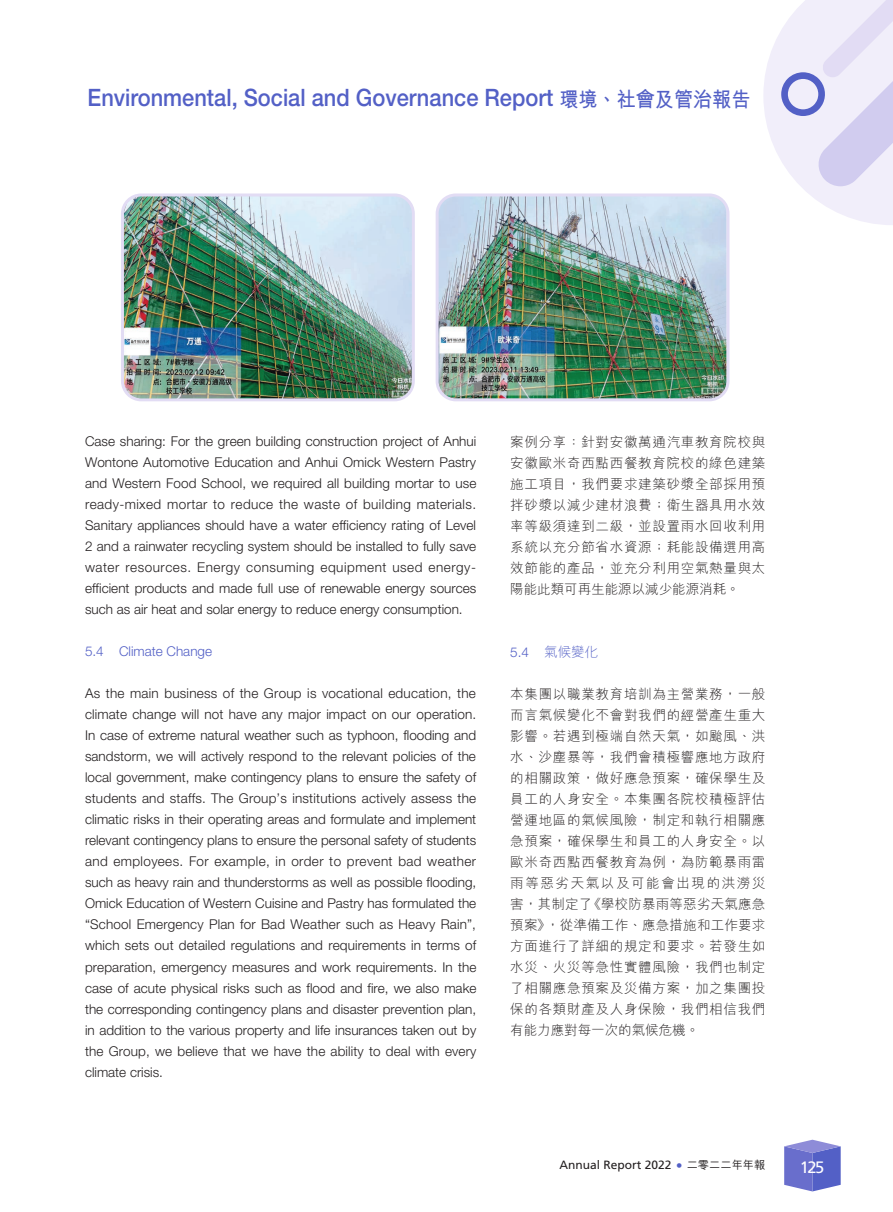
<style>
.page{position:relative;width:893px;height:1212px;background:#fff}
.page>*{position:absolute;margin:0;border:0;box-sizing:border-box;transform-origin:0 0}
.t1{font:500 24px "Helvetica Neue LT Std";color:#5360c6;scale:.91 1}
.t2{font:16.5px "Frutiger LT Std";color:#fff}
.t3{font:300 13.5px/21px "Helvetica Neue LT Std";color:#231f20;text-align:justify}
.t4{font:300 13.5px/21px "M Hei HK";letter-spacing:.055em;color:#231f20;text-align:justify}
.t5{font:300 13.5px "Helvetica Neue LT Std";color:#5360c6}
.t6{font:300 13.5px "M Hei HK";color:#5360c6}
.t7{font:12px "Frutiger LT Std";color:#231f20}
.s1{font-family:"M Hei HK";font-weight:700;font-size:21px}
.s2{font-family:"Helvetica Neue LT Std"}
.s3{font-family:"P Ming Li U";font-size:15px;color:#5360c6}
.s4{font-family:"M Hei HK";font-weight:500;font-size:11.25px}
</style>
<div class="page">
<svg style="left:784px;top:1140px;width:57px;height:51px"></svg>
<svg style="left:763px;top:0;width:130px;height:225px"></svg>
<img style="left:440px;top:197px;width:285px;height:200px">
<div style="left:436px;top:193px;width:293px;height:208px;border:3px solid #e2dcf4;border-radius:19px"></div>
<img style="left:125px;top:197px;width:286px;height:200px">
<div style="left:121px;top:193px;width:294px;height:208px;border:3px solid #e2dcf4;border-radius:19px"></div>
<h1 class="t1" style="left:88px;top:84px;width:730px">Environmental, Social and Governance Report <span class="s1">環境、社會及管治報告</span></h1>
<p class="t3" style="left:85px;top:431px;width:393px">Case sharing: For the green building construction project of Anhui Wontone Automotive Education and Anhui Omick Western Pastry and Western Food School, we required all building mortar to use ready-mixed mortar to reduce the waste of building materials.<br>Sanitary appliances should have a water efficiency rating of Level 2 and a rainwater recycling system should be installed to fully save water resources. Energy consuming equipment used energy&shy;efficient products and made full use of renewable energy sources such as air heat and solar energy to reduce energy consumption.</p>
<p class="t5" style="left:85px;top:643px;width:129px">5.4 Climate Change</p>
<p class="t3" style="left:85px;top:683px;width:393px">As the main business of the Group is vocational education, the climate change will not have any major impact on our operation.<br>In case of extreme natural weather such as typhoon, flooding and sandstorm, we will actively respond to the relevant policies of the local government, make contingency plans to ensure the safety of students and staffs. The Group’s institutions actively assess the climatic risks in their operating areas and formulate and implement relevant contingency plans to ensure the personal safety of students and employees. For example, in order to prevent bad weather such as heavy rain and thunderstorms as well as possible flooding, Omick Education of Western Cuisine and Pastry has formulated the “School Emergency Plan for Bad Weather such as Heavy Rain”, which sets out detailed regulations and requirements in terms of preparation, emergency measures and work requirements. In the case of acute physical risks such as flood and fire, we also make the corresponding contingency plans and disaster prevention plan, in addition to the various property and life insurances taken out by the Group, we believe that we have the ability to deal with every climate crisis.</p>
<p class="t4" style="left:510px;top:431px;width:257px">案例分享：針對安徽萬通汽車教育院校與安徽歐米奇西點西餐教育院校的綠色建築施工項目，我們要求建築砂漿全部採用預拌砂漿以減少建材浪費；衛生器具用水效率等級須達到二級，並設置雨水回收利用系統以充分節省水資源；耗能設備選用高效節能的產品，並充分利用空氣熱量與太陽能此類可再生能源以減少能源消耗。</p>
<p class="t6" style="left:510px;top:642px;width:90px"><span class="s2">5.4</span> 氣候變化</p>
<p class="t4" style="left:510px;top:683px;width:257px">本集團以職業教育培訓為主營業務，一般而言氣候變化不會對我們的經營產生重大影響。若遇到極端自然天氣，如颱風、洪水、沙塵暴等，我們會積極響應地方政府的相關政策，做好應急預案，確保學生及員工的人身安全。本集團各院校積極評估營運地區的氣候風險，制定和執行相關應急預案，確保學生和員工的人身安全。以歐米奇西點西餐教育為例，為防範暴雨雷雨等惡劣天氣以及可能會出現的洪澇災害，其制定了《學校防暴雨等惡劣天氣應急預案》，從準備工作、應急措施和工作要求方面進行了詳細的規定和要求。若發生如水災、火災等急性實體風險，我們也制定了相關應急預案及災備方案，加之集團投保的各類財產及人身保險，我們相信我們有能力應對每一次的氣候危機。</p>
<p class="t7" style="left:560px;top:1158px;width:207px">Annual Report 2022<span class="s3">˙</span><span class="s4">二零二二年年報</span></p>
<p class="t2" style="left:800px;top:1157px;width:26px">125</p>
</div>
